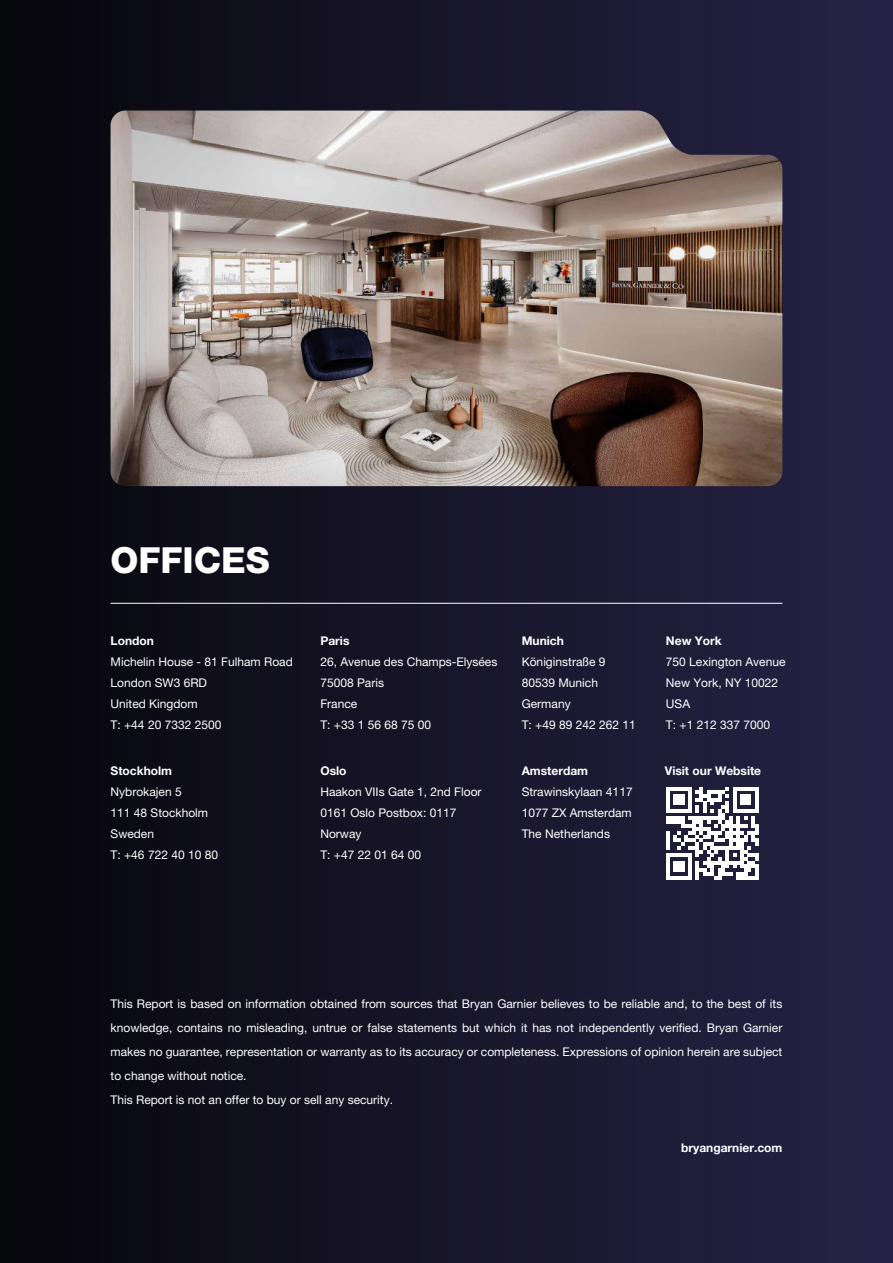
<style>
.page{position:relative;width:893px;height:1263px;background:#fff}
.page>*{position:absolute;margin:0;border:0;box-sizing:border-box;transform-origin:0 0}
.t1{font:36px "Helvetica Neue LT 85 Hv";color:#fff}
.t2{font:12px/21px "Helvetica Neue LT 55 Rm";color:#fff}
.t3{font:12px "Helvetica Neue LT 75 Bd";color:#fff}
</style>
<div class="page">
<div style="left:0;top:0;width:893px;height:1263px;background:linear-gradient(to right,#07070c,#272346)"></div>
<hr style="left:111px;top:603px;width:671px;height:1px;background:#fff">
<img style="left:111px;top:111px;width:671px;height:375px">
<svg style="left:666px;top:787px;width:93px;height:92px"></svg>
<h1 class="t1" style="left:111px;top:540px;width:161px">OFFICES</h1>
<p class="t3" style="left:111px;top:636px;width:45px">London</p>
<p class="t2" style="left:111px;top:651px;width:184px">Michelin House - 81 Fulham Road<br>London SW3 6RD<br>United Kingdom<br>T: +44 20 7332 2500</p>
<p class="t3" style="left:111px;top:766px;width:63px">Stockholm</p>
<p class="t2" style="left:111px;top:782px;width:109px">Nybrokajen 5<br>111 48 Stockholm<br>Sweden<br>T: +46 722 40 10 80</p>
<p class="t3" style="left:320px;top:636px;width:31px">Paris</p>
<p class="t2" style="left:320px;top:651px;width:178px">26, Avenue des Champs-Elysées<br>75008 Paris<br>France<br>T: +33 1 56 68 75 00</p>
<p class="t3" style="left:320px;top:766px;width:28px">Oslo</p>
<p class="t2" style="left:320px;top:781px;width:163px">Haakon VIIs Gate 1, 2nd Floor<br>0161 Oslo Postbox: 0117<br>Norway<br>T: +47 22 01 64 00</p>
<p class="t3" style="left:522px;top:636px;width:44px">Munich</p>
<p class="t2" style="left:522px;top:653px;width:116px">Königinstraße 9<br>80539 Munich<br>Germany<br>T: +49 89 242 262 11</p>
<p class="t3" style="left:522px;top:766px;width:68px">Amsterdam</p>
<p class="t2" style="left:522px;top:782px;width:112px;text-align:justify">Strawinskylaan 4117<br>1077 ZX Amsterdam The Netherlands</p>
<p class="t3" style="left:666px;top:636px;width:57px">New York</p>
<p class="t2" style="left:666px;top:653px;width:121px">750 Lexington Avenue<br>New York, NY 10022<br>USA<br>T: +1 212 337 7000</p>
<p class="t3" style="left:665px;top:766px;width:98px">Visit our Website</p>
<p class="t2" style="left:111px;top:992px;width:673px;line-height:24px">This Report is based on information obtained from sources that Bryan Garnier believes to be reliable and, to the best of its knowledge, contains no misleading, untrue or false statements but which it has not independently verified. Bryan Garnier makes no guarantee, representation or warranty as to its accuracy or completeness. Expressions of opinion herein are subject to change without notice.<br>This Report is not an offer to buy or sell any security.</p>
<p class="t3" style="left:681px;top:1144px;width:103px">bryangarnier.com</p>
</div>
